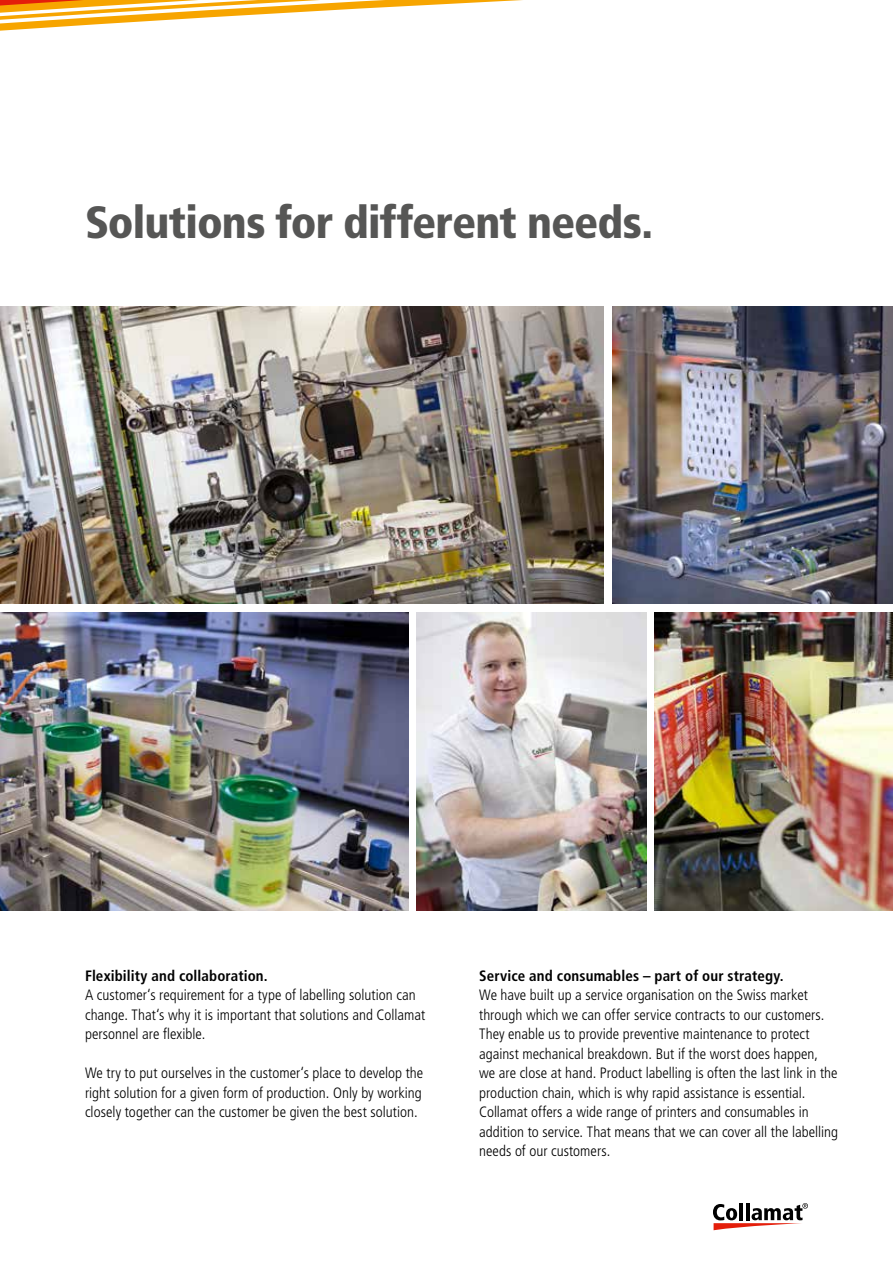
<style>
.page{position:relative;width:893px;height:1263px;background:#fff}
.page>*{position:absolute;margin:0;border:0;box-sizing:border-box;transform-origin:0 0}
.t1{font:900 condensed 45px "Frutiger";letter-spacing:-.02em;color:#565655}
.t2{font:300 condensed 15px/19.5px "Frutiger";color:#000}
.t3{font:700 condensed 15px "Frutiger";letter-spacing:.01em;color:#000}
</style>
<div class="page">
<img style="left:612px;top:306px;width:281px;height:298px">
<img style="left:417px;top:612px;width:229px;height:298px">
<img style="left:655px;top:612px;width:238px;height:298px">
<img style="left:0;top:306px;width:604px;height:298px">
<img style="left:0;top:612px;width:408px;height:298px">
<svg style="left:0;top:0;width:523px;height:31px"></svg>
<svg style="left:713px;top:1203px;width:95px;height:27px"></svg>
<h1 class="t1" style="left:85px;top:195px;width:570px">Solutions for different needs.</h1>
<p class="t3" style="left:85px;top:967px;width:184px">Flexibility and collaboration.</p>
<p class="t2" style="left:85px;top:985px;width:342px">A customer‘s requirement for a type of labelling solution can change. That‘s why it is important that solutions and Collamat personnel are flexible.</p>
<p class="t2" style="left:85px;top:1063px;width:340px;text-align:justify">We try to put ourselves in the customer‘s place to develop the right solution for a given form of production. Only by working closely together can the customer be given the best solution.</p>
<p class="t3" style="left:479px;top:967px;width:306px">Service and consumables – part of our strategy.</p>
<p class="t2" style="left:479px;top:985px;width:360px">We have built up a service organisation on the Swiss market through which we can offer service contracts to our customers.<br>They enable us to provide preventive maintenance to protect against mechanical breakdown. But if the worst does happen,<br>we are close at hand. Product labelling is often the last link in the production chain, which is why rapid assistance is essential.<br>Collamat offers a wide range of printers and consumables in addition to service. That means that we can cover all the labelling needs of our customers.</p>
</div>
